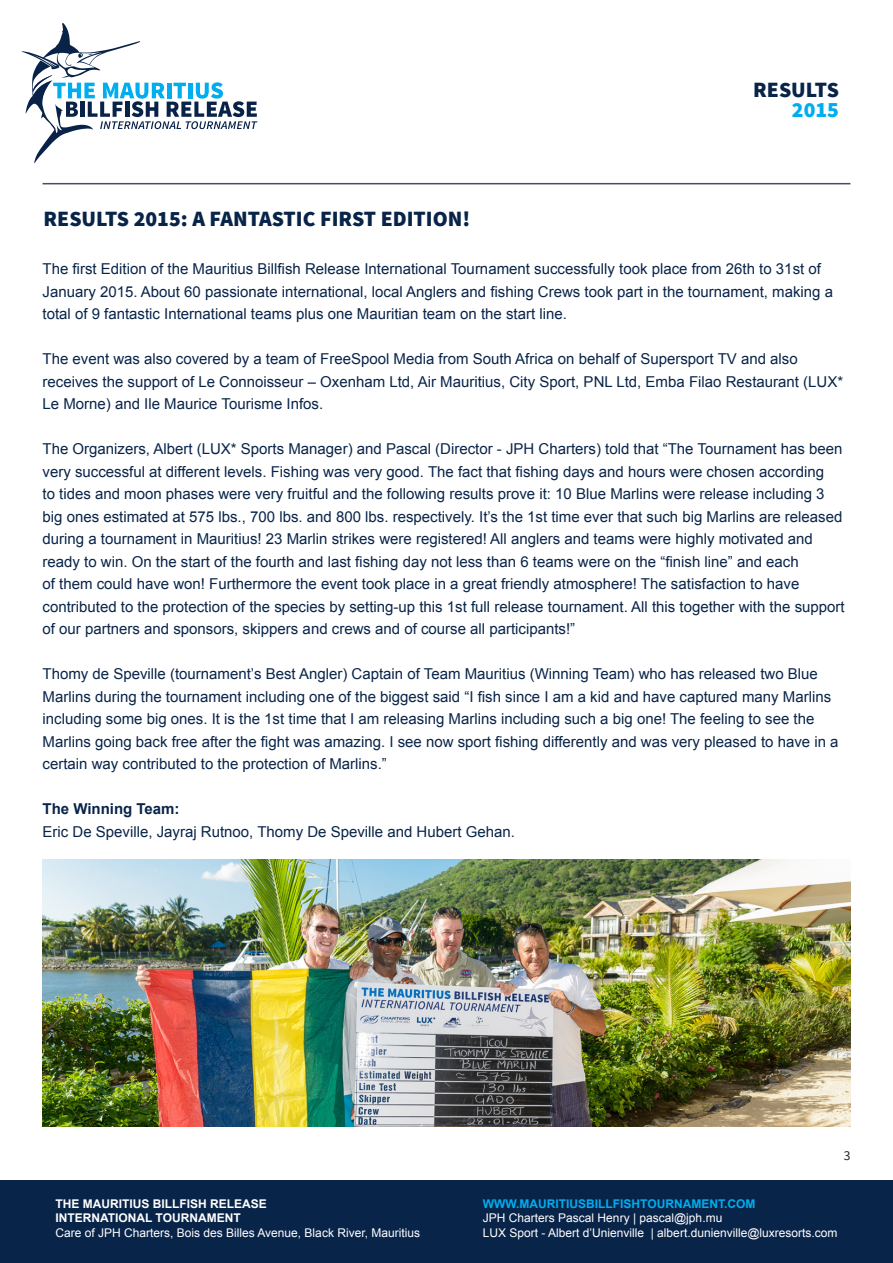
<style>
.page{position:relative;width:893px;height:1263px;background:#fff}
.page>*{position:absolute;margin:0;border:0;box-sizing:border-box;transform-origin:0 0}
.t1{font:900 21.75px "Source Sans Pro";color:#092449}
.t2{font:900 21.75px "Source Sans Pro";color:#00aeef}
.t3{font:15px/22.5px "Arial";color:#092449}
.t4{font:700 15px "Arial";color:#092449}
.t5{font:13.5px "Source Sans Pro";color:#231f20}
.t6{font:12px/14.4px "Arial";color:#fff}
.t7{font:700 12px/14.4px "Arial";color:#fff}
.t8{font:700 12px "Arial";color:#00aeef}
</style>
<div class="page">
<div style="left:0;top:1180px;width:893px;height:83px;background:#092449"></div>
<svg style="left:22px;top:23px;width:235px;height:140px"></svg>
<hr style="left:43px;top:183px;width:807px;height:1px;background:#444e69">
<img style="left:43px;top:859px;width:807px;height:267px">
<p class="t1" style="left:44px;top:205px;width:428px">RESULTS 2015: A FANTASTIC FIRST EDITION!</p>
<p class="t1" style="left:753px;top:76px;width:87px">RESULTS</p>
<p class="t2" style="left:792px;top:96px;width:48px">2015</p>
<p class="t3" style="left:43px;top:258px;width:792px">The first Edition of the Mauritius Billfish Release International Tournament successfully took place from 26th to 31st of<br>January 2015. About 60 passionate international, local Anglers and fishing Crews took part in the tournament, making a total of 9 fantastic International teams plus one Mauritian team on the start line.</p>
<p class="t3" style="left:43px;top:348px;width:802px">The event was also covered by a team of FreeSpool Media from South Africa on behalf of Supersport TV and also receives the support of Le Connoisseur – Oxenham Ltd, Air Mauritius, City Sport, PNL Ltd, Emba Filao Restaurant (LUX*<br>Le Morne) and Ile Maurice Tourisme Infos.</p>
<p class="t3" style="left:43px;top:438px;width:804px">The Organizers, Albert (LUX* Sports Manager) and Pascal (Director - JPH Charters) told that “The Tournament has been very successful at different levels. Fishing was very good. The fact that fishing days and hours were chosen according<br>to tides and moon phases were very fruitful and the following results prove it: 10 Blue Marlins were release including 3 big ones estimated at 575 lbs., 700 lbs. and 800 lbs. respectively. It’s the 1st time ever that such big Marlins are released during a tournament in Mauritius! 23 Marlin strikes were registered! All anglers and teams were highly motivated and ready to win. On the start of the fourth and last fishing day not less than 6 teams were on the “finish line” and each<br>of them could have won! Furthermore the event took place in a great friendly atmosphere! The satisfaction to have contributed to the protection of the species by setting-up this 1st full release tournament. All this together with the support of our partners and sponsors, skippers and crews and of course all participants!”</p>
<p class="t3" style="left:43px;top:663px;width:797px">Thomy de Speville (tournament’s Best Angler) Captain of Team Mauritius (Winning Team) who has released two Blue Marlins during the tournament including one of the biggest said “I fish since I am a kid and have captured many Marlins including some big ones. It is the 1st time that I am releasing Marlins including such a big one! The feeling to see the Marlins going back free after the fight was amazing. I see now sport fishing differently and was very pleased to have in a certain way contributed to the protection of Marlins.”</p>
<p class="t4" style="left:43px;top:799px;width:139px">The Winning Team:</p>
<p class="t3" style="left:43px;top:820px;width:474px">Eric De Speville, Jayraj Rutnoo, Thomy De Speville and Hubert Gehan.</p>
<p class="t7" style="left:55px;top:1197px;width:213px">THE MAURITIUS BILLFISH RELEASE<br>INTERNATIONAL TOURNAMENT</p>
<p class="t6" style="left:55px;top:1225px;width:366px">Care of JPH Charters, Bois des Billes Avenue, Black River, Mauritius</p>
<p class="t5" style="left:844px;top:1147px;width:8px">3</p>
<p class="t8" style="left:483px;top:1196px;width:274px">WWW.MAURITIUSBILLFISHTOURNAMENT.COM</p>
<p class="t6" style="left:483px;top:1211px;width:356px">JPH Charters Pascal Henry | pascal@jph.mu<br>LUX Sport - Albert d’Unienville | albert.dunienville@luxresorts.com</p>
</div>
